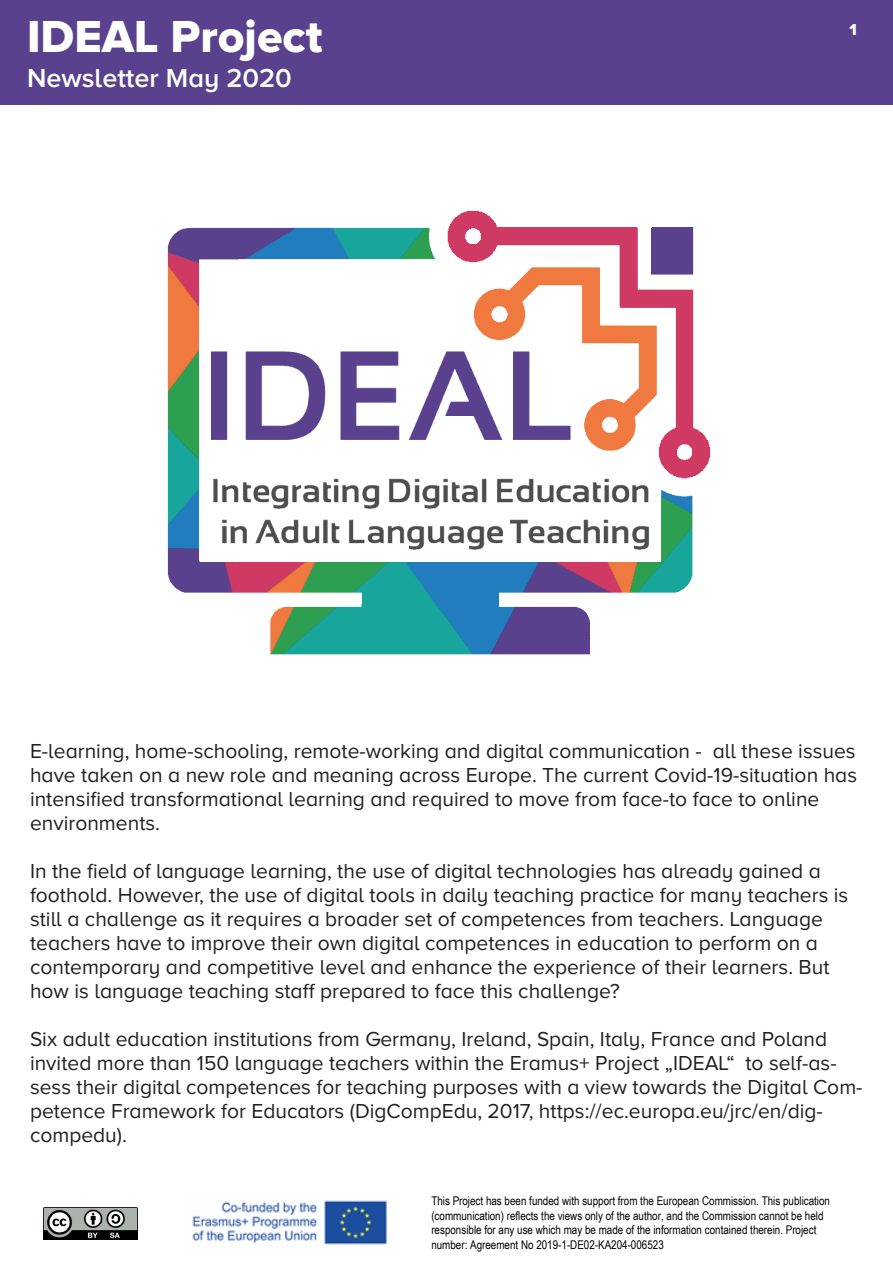
<style>
.page{position:relative;width:893px;height:1263px;background:#fff}
.page>*{position:absolute;margin:0;border:0;box-sizing:border-box;transform-origin:0 0}
.t1{font:46.5px "Proxima Nova A Extrabld";color:#fff}
.t2{font:600 27px "Proxima Nova A";color:#fff}
.t3{font:21px/24px "Proxima Nova A";color:#231f20}
.t4{font:16.5px "Proxima Nova A Extrabld";color:#fff}
.t5{font:12px/14.5px "Arial Narrow";color:#000}
</style>
<div class="page">
<img style="left:167px;top:210px;width:544px;height:445px">
<div style="left:0;top:0;width:893px;height:104px;background:#59418e"></div>
<svg style="left:137px;top:1207px;width:1px;height:18px"></svg>
<svg style="left:43px;top:1207px;width:1px;height:32px"></svg>
<img style="left:44px;top:1207px;width:93px;height:33px">
<img style="left:192px;top:1200px;width:195px;height:45px">
<h1 class="t1" style="left:27px;top:10px;width:297px">IDEAL Project</h1>
<p class="t2" style="left:27px;top:62px;width:266px">Newsletter May 2020</p>
<p class="t4" style="left:849px;top:20px;width:9px">1</p>
<p class="t3" style="left:30px;top:739px;width:829px">E-learning, home-schooling, remote-working and digital communication - all these issues have taken on a new role and meaning across Europe. The current Covid-19-situation has intensified transformational learning and required to move from face-to face to online environments.</p>
<p class="t3" style="left:30px;top:859px;width:820px">In the field of language learning, the use of digital technologies has already gained a foothold. However, the use of digital tools in daily teaching practice for many teachers is still a challenge as it requires a broader set of competences from teachers. Language teachers have to improve their own digital competences in education to perform on a contemporary and competitive level and enhance the experience of their learners. But how is language teaching staff prepared to face this challenge?</p>
<p class="t3" style="left:30px;top:1027px;width:834px">Six adult education institutions from Germany, Ireland, Spain, Italy, France and Poland invited more than 150 language teachers within the Eramus+ Project „IDEAL“ to self-as&shy;sess their digital competences for teaching purposes with a view towards the Digital Com&shy;petence Framework for Educators (DigCompEdu, 2017, https://ec.europa.eu/jrc/en/dig&shy;compedu).</p>
<p class="t5" style="left:431px;top:1193px;width:400px">This Project has been funded with support from the European Commission. This publication (communication) reflects the views only of the author, and the Commission cannot be held responsible for any use which may be made of the information contained therein. Project number: Agreement No 2019-1-DE02-KA204-006523</p>
</div>
